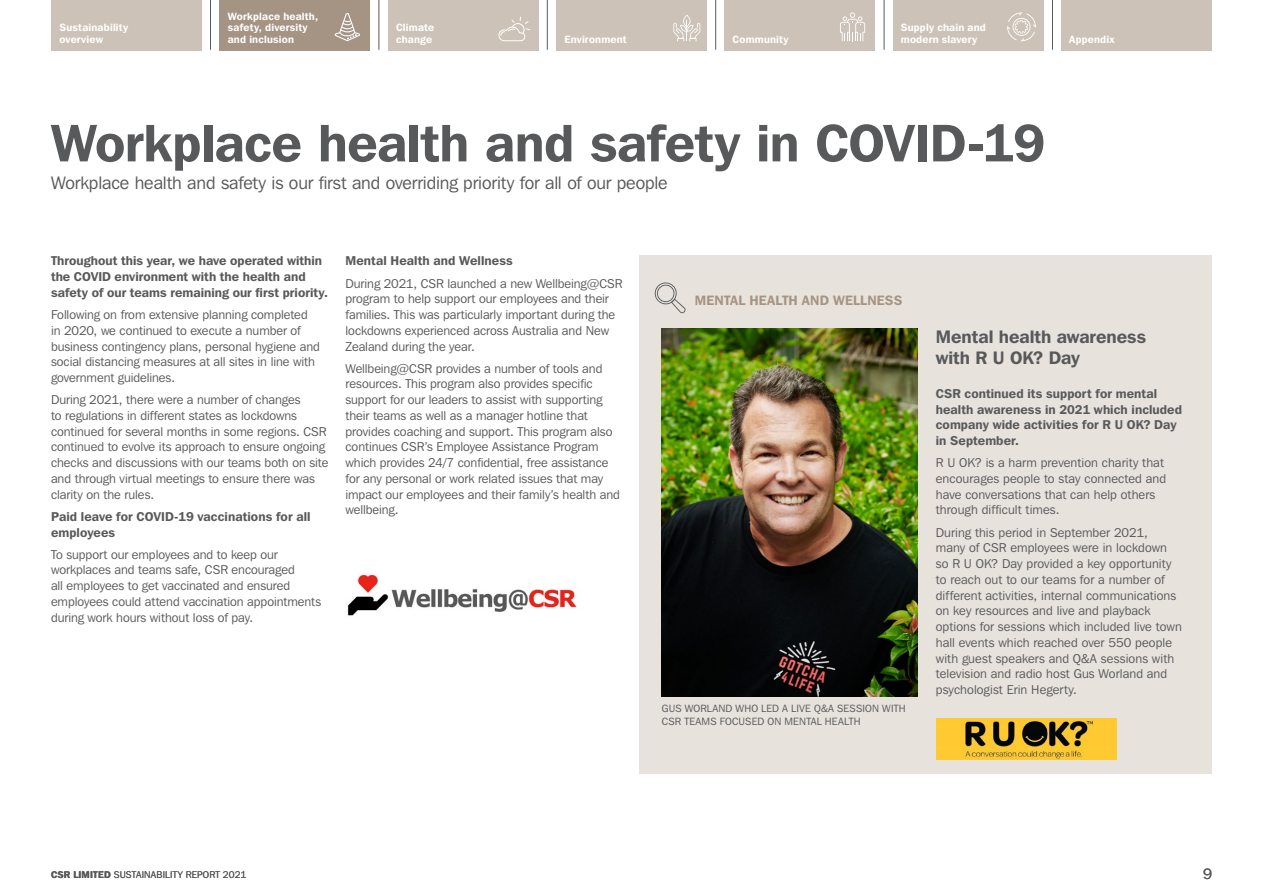
<style>
.page{position:relative;width:1263px;height:893px;background:#fff}
.page>*{position:absolute;margin:0;border:0;box-sizing:border-box;transform-origin:0 0}
.t1{font:600 52.5px "Franklin Gothic IT Cby BT";letter-spacing:-.01em;color:#58595b}
.t2{font:18px "Franklin Gothic IT Cby BT";letter-spacing:-.005em;color:#58595b}
.t3{font:600 18px/21px "Franklin Gothic IT Cby BT";color:#58595b}
.t4{font:15px "Franklin Gothic IT Cby BT";color:#58595b}
.t5{font:600 13.5px "Franklin Gothic IT Cby BT";letter-spacing:.015em;color:#a59483}
.t6{font:12.75px/15.8px "Franklin Gothic IT Cby BT";color:#58595b}
.t7{font:600 12.75px/15.8px "Franklin Gothic IT Cby BT";letter-spacing:.005em;color:#58595b}
.t8{font:600 10.5px/11.2px "Franklin Gothic IT Cby BT";letter-spacing:.015em;color:#fff}
.t9{font:10.5px/12.8px "Franklin Gothic IT Cby BT";letter-spacing:.015em;color:#58595b}
.t10{font:9.75px "Franklin Gothic IT Cby BT";letter-spacing:.015em;color:#58595b}
.s1{font-weight:600}
</style>
<div class="page">
<div style="left:640px;top:255px;width:572px;height:519px;background:#e8e2dd"></div>
<img style="left:662px;top:329px;width:255px;height:367px">
<svg style="left:654px;top:282px;width:31px;height:31px"></svg>
<img style="left:936px;top:719px;width:180px;height:41px">
<img style="left:347px;top:574px;width:230px;height:42px">
<div style="left:51px;top:0;width:151px;height:50px;background:#cdc2b7"></div>
<div style="left:219px;top:0;width:151px;height:50px;background:#a59483"></div>
<div style="left:388px;top:0;width:150px;height:50px;background:#cdc2b7"></div>
<div style="left:556px;top:0;width:151px;height:50px;background:#cdc2b7"></div>
<div style="left:725px;top:0;width:150px;height:50px;background:#cdc2b7"></div>
<div style="left:893px;top:0;width:150px;height:50px;background:#cdc2b7"></div>
<div style="left:1061px;top:0;width:151px;height:50px;background:#cdc2b7"></div>
<hr style="left:210px;top:0;width:1px;height:50px;background:#58595b">
<hr style="left:378px;top:0;width:1px;height:50px;background:#58595b">
<hr style="left:547px;top:0;width:1px;height:50px;background:#58595b">
<hr style="left:715px;top:0;width:1px;height:50px;background:#58595b">
<hr style="left:884px;top:0;width:1px;height:50px;background:#58595b">
<hr style="left:1052px;top:0;width:1px;height:50px;background:#58595b">
<svg style="left:498px;top:17px;width:33px;height:25px"></svg>
<svg style="left:840px;top:12px;width:25px;height:29px"></svg>
<svg style="left:673px;top:15px;width:27px;height:26px"></svg>
<svg style="left:1007px;top:12px;width:29px;height:29px"></svg>
<svg style="left:334px;top:13px;width:26px;height:29px"></svg>
<p class="t8" style="left:60px;top:22px;width:70px">Sustainability overview</p>
<p class="t8" style="left:228px;top:10px;width:92px">Workplace health, safety, diversity and inclusion</p>
<p class="t8" style="left:396px;top:22px;width:40px">Climate change</p>
<p class="t8" style="left:564px;top:33px;width:64px">Environment</p>
<p class="t8" style="left:733px;top:33px;width:57px">Community</p>
<p class="t8" style="left:901px;top:22px;width:86px">Supply chain and modern slavery</p>
<p class="t8" style="left:1069px;top:33px;width:47px">Appendix</p>
<h1 class="t1" style="left:51px;top:110px;width:995px">Workplace health and safety in COVID-19</h1>
<h2 class="t2" style="left:51px;top:171px;width:618px">Workplace health and safety is our first and overriding priority for all of our people</h2>
<p class="t7" style="left:51px;top:253px;width:278px">Throughout this year, we have operated within the COVID environment with the health and safety of our teams remaining our first priority.</p>
<p class="t6" style="left:51px;top:307px;width:270px">Following on from extensive planning completed in 2020, we continued to execute a number of business contingency plans, personal hygiene and social distancing measures at all sites in line with government guidelines.</p>
<p class="t6" style="left:51px;top:392px;width:279px">During 2021, there were a number of changes<br>to regulations in different states as lockdowns continued for several months in some regions. CSR continued to evolve its approach to ensure ongoing checks and discussions with our teams both on site and through virtual meetings to ensure there was clarity on the rules.</p>
<p class="t7" style="left:51px;top:508px;width:261px">Paid leave for COVID-19 vaccinations for all employees</p>
<p class="t6" style="left:51px;top:546px;width:272px">To support our employees and to keep our workplaces and teams safe, CSR encouraged<br>all employees to get vaccinated and ensured employees could attend vaccination appointments during work hours without loss of pay.</p>
<p class="t7" style="left:345px;top:253px;width:169px">Mental Health and Wellness</p>
<p class="t6" style="left:345px;top:275px;width:279px">During 2021, CSR launched a new Wellbeing@CSR program to help support our employees and their families. This was particularly important during the lockdowns experienced across Australia and New Zealand during the year.</p>
<p class="t6" style="left:345px;top:360px;width:276px">Wellbeing@CSR provides a number of tools and resources. This program also provides specific support for our leaders to assist with supporting their teams as well as a manager hotline that provides coaching and support. This program also continues CSR’s Employee Assistance Program which provides 24/7 confidential, free assistance for any personal or work related issues that may impact our employees and their family’s health and wellbeing.</p>
<p class="t5" style="left:695px;top:291px;width:209px">MENTAL HEALTH AND WELLNESS</p>
<p class="t9" style="left:662px;top:702px;width:245px">GUS WORLAND WHO LED A LIVE Q&amp;A SESSION WITH<br>CSR TEAMS FOCUSED ON MENTAL HEALTH</p>
<h2 class="t3" style="left:936px;top:326px;width:212px">Mental health awareness with R U OK? Day</h2>
<p class="t7" style="left:936px;top:385px;width:248px">CSR continued its support for mental health awareness in 2021 which included company wide activities for R U OK? Day in September.</p>
<p class="t6" style="left:936px;top:455px;width:232px">R U OK? is a harm prevention charity that encourages people to stay connected and have conversations that can help others through difficult times.</p>
<p class="t6" style="left:936px;top:524px;width:247px">During this period in September 2021,<br>many of CSR employees were in lockdown so R U OK? Day provided a key opportunity to reach out to our teams for a number of different activities, internal communications on key resources and live and playback options for sessions which included live town hall events which reached over 550 people with guest speakers and Q&amp;A sessions with television and radio host Gus Worland and psychologist Erin Hegerty.</p>
<p class="t10" style="left:51px;top:869px;width:197px"><span class="s1">CSR LIMITED</span> SUSTAINABILITY REPORT 2021</p>
<p class="t4" style="left:1203px;top:864px;width:10px">9</p>
</div>
